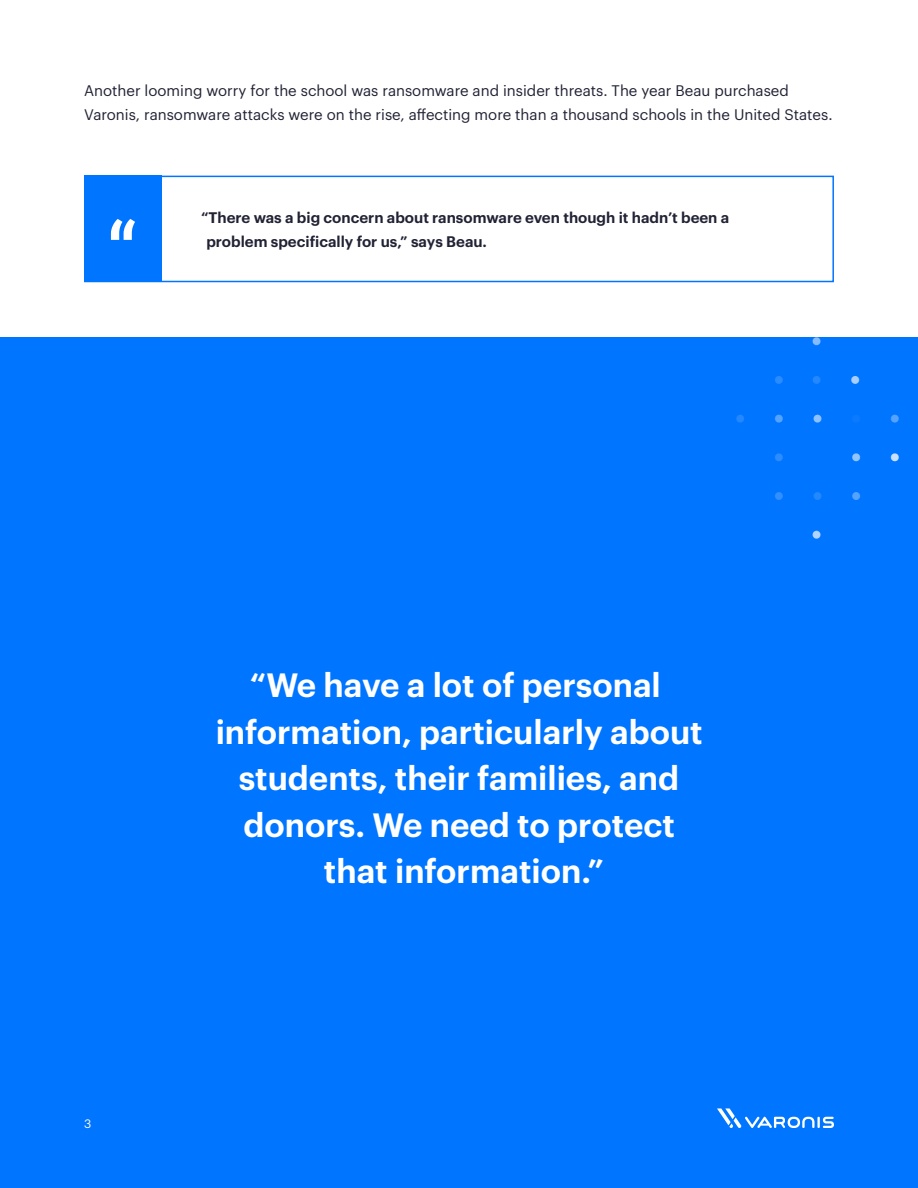
<style>
.page{position:relative;width:918px;height:1188px;background:#fff}
.page>*{position:absolute;margin:0;border:0;box-sizing:border-box;transform-origin:0 0}
.Pullquote{font:600 33px/46.5px "Graphik LC";color:#fff;text-align:center}
.Body__13pt{font:15px/24px "Graphik LC";color:#212234}
.t1{font:600 15px/24px "Graphik LC";color:#212234}
.t2{font:12px "Graphik LC";color:#fff}
</style>
<div class="page">
<div style="left:0;top:338px;width:918px;height:850px;background:#0075ff"></div>
<img style="left:736px;top:338px;width:163px;height:201px">
<div style="left:84px;top:176px;width:750px;height:106px;border:2px solid #0075ff"></div>
<div style="left:84px;top:176px;width:78px;height:106px;background:#0075ff"></div>
<svg style="left:111px;top:219px;width:24px;height:21px"></svg>
<svg style="left:717px;top:1108px;width:117px;height:20px"></svg>
<p class="Body__13pt" style="left:84px;top:78px;width:750px">Another looming worry for the school was ransomware and insider threats. The year Beau purchased<br>Varonis, ransomware attacks were on the rise, affecting more than a thousand schools in the United States.</p>
<p class="t1" style="left:206px;top:204px;width:524px;text-indent:-5px">“There was a big concern about ransomware even though it hadn’t been a problem specifically for us,” says Beau.</p>
<p class="t2" style="left:84px;top:1115px;width:9px">3</p>
<p class="Pullquote" style="left:216px;top:659px;width:489px">“We have a lot of personal information, particularly about students, their families, and donors. We need to protect that information.”</p>
</div>
